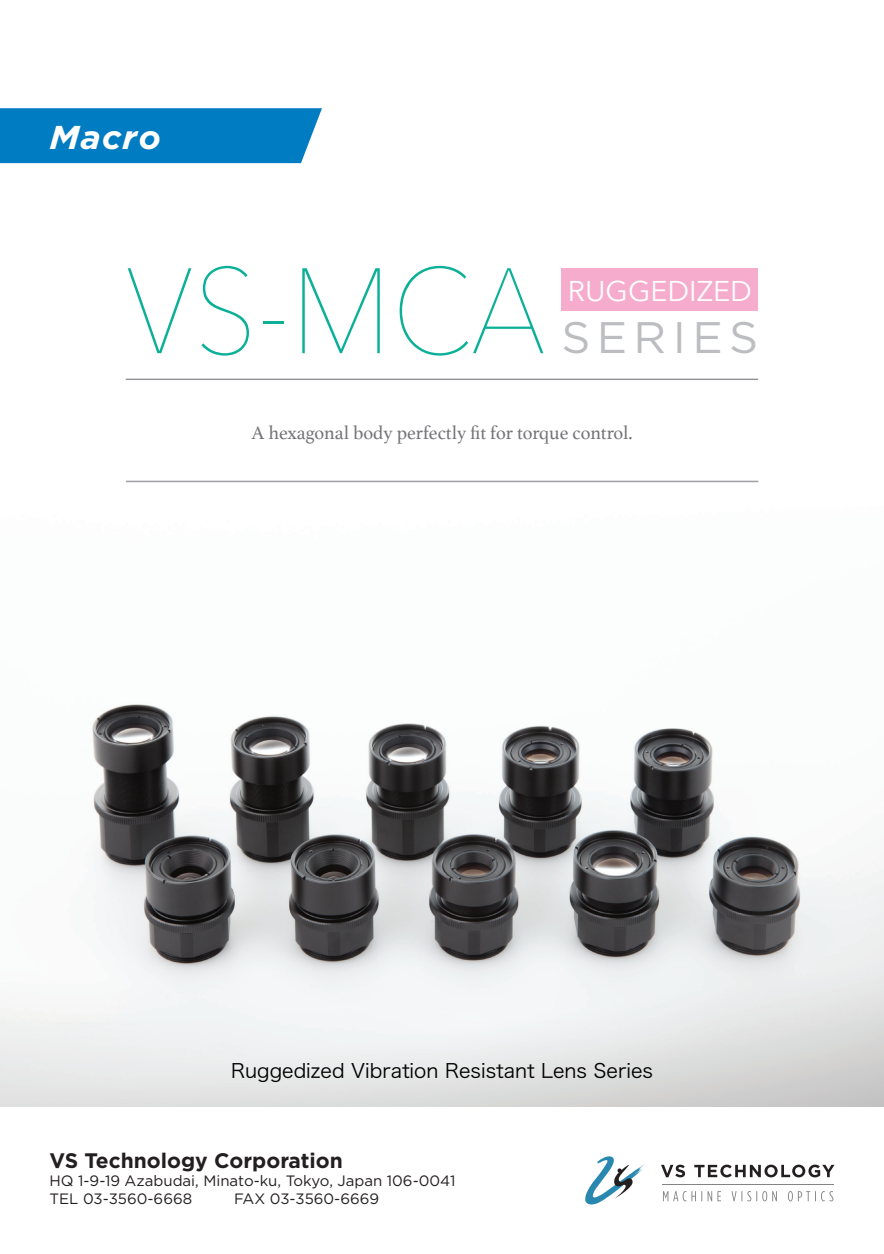
<style>
.page{position:relative;width:884px;height:1254px;background:#fff}
.page>*{position:absolute;margin:0;border:0;box-sizing:border-box;transform-origin:0 0}
.t1{font:200 120px "Avenir Next";color:#0cb098;scale:.93 1}
.t2{font:44.1px "Gotham";letter-spacing:.14em;color:#bcbdc0}
.t3{font:italic 700 33px "Gotham";letter-spacing:.035em;color:#fff;scale:1.05 1}
.t4{font:28.5px "Avenir Next";color:#fff}
.t5{font:700 21px "Gotham";color:#231f20}
.t6{font:19.5px "Athelas";color:#747478}
.t7{font:19.5px "Hira Kaku Pro W3";color:#000}
.t8{font:15px "Gotham";color:#231f20}
</style>
<div class="page">
<div style="left:0;top:108px;width:322px;height:55px;background:#007cc3"></div>
<img style="left:0;top:482px;width:884px;height:624px">
<hr style="left:126px;top:379px;width:632px;height:1px;background:#747478">
<hr style="left:126px;top:378px;width:632px;height:1px;background:#bcbdc0">
<hr style="left:126px;top:481px;width:632px;height:1px;background:#bcbdc0">
<svg style="left:663px;top:1191px;width:170px;height:10px"></svg>
<svg style="left:661px;top:1164px;width:173px;height:13px"></svg>
<hr style="left:662px;top:1184px;width:172px;height:1px;background:#858383">
<svg style="left:585px;top:1156px;width:60px;height:48px"></svg>
<div style="left:561px;top:268px;width:197px;height:42px;background:#f6adcd"></div>
<p class="t3" style="left:50px;top:115px;width:108px">Macro</p>
<p class="t1" style="left:126px;top:210px;width:453px">VS-MCA</p>
<p class="t4" style="left:568px;top:267px;width:186px">RUGGEDIZED</p>
<p class="t2" style="left:561px;top:309px;width:198px">SERIES</p>
<p class="t6" style="left:251px;top:417px;width:383px">A hexagonal body perfectly fit for torque control.</p>
<p class="t7" style="left:231px;top:1053px;width:423px">Ruggedized Vibration Resistant Lens Series</p>
<p class="t5" style="left:50px;top:1147px;width:295px">VS Technology Corporation</p>
<p class="t8" style="left:50px;top:1171px;width:407px">HQ 1-9-19 Azabudai, Minato-ku, Tokyo, Japan 106-0041</p>
<p class="t8" style="left:50px;top:1189px;width:144px">TEL 03-3560-6668</p>
<p class="t8" style="left:234px;top:1189px;width:147px">FAX 03-3560-6669</p>
</div>
